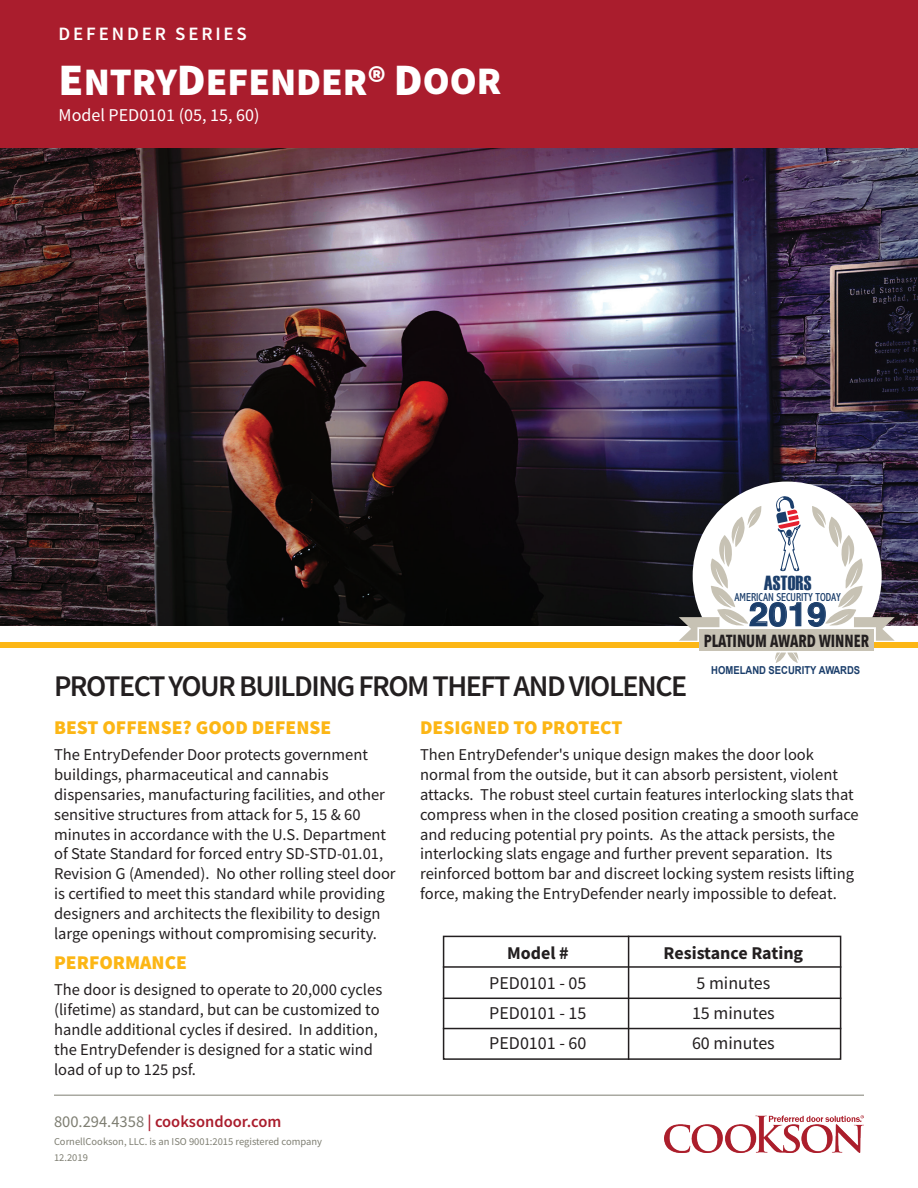
<style>
.page{position:relative;width:918px;height:1188px;background:#fff}
.page>*{position:absolute;margin:0;border:0;box-sizing:border-box;transform-origin:0 0}
.t1{font:900 39px "Source Sans Pro";color:#fff}
.t2{font:700 32.55px "Helvetica";color:#1b3e6b;scale:1.07 1}
.t3{font:600 30px "Source Sans Pro";letter-spacing:-.05em;color:#231f20}
.t4{font:20.4px "Haettenschweiler";color:#1b3e6b}
.t5{font:900 19.5px "Source Sans Pro";color:#fcb615}
.t6{font:600 18.9px "Source Sans Pro";letter-spacing:.15em;color:#fff}
.t7{font:18px/30px "Source Sans Pro";color:#231f20;text-align:justify}
.t8{font:18px "Source Sans Pro";color:#fff}
.t9{font:700 18px "Source Sans Pro";color:#231f20}
.t10{font:700 17.4px "Avenir Next Condensed";color:#231f20;scale:.88 1}
.t11{font:16.5px/19.8px "Source Sans Pro";color:#231f20}
.t12{font:600 16.5px "Source Sans Pro";color:#aa1d2d}
.t13{font:condensed 11.7px "Abadi MT Pro";color:#1b3e6b;scale:.93 1}
.t14{font:700 10.95px "Arial";color:#1b3e6b;scale:.87 1}
.t15{font:10.5px "Source Sans Pro";color:#7e7e72}
.s1{font-size:45px}
.s2{font-weight:400;color:#7e7e72}
</style>
<div class="page">
<hr style="left:54px;top:1095px;width:810px;height:1px;background:#7e7e72">
<div style="left:0;top:0;width:918px;height:148px;background:#aa1d2d"></div>
<div style="left:0;top:643px;width:918px;height:5px;background:#fcb615"></div>
<img style="left:664px;top:1115px;width:199px;height:38px">
<img style="left:0;top:148px;width:918px;height:478px">
<div style="left:693px;top:482px;width:189px;height:189px;background:#fff;border-radius:50%"></div>
<div style="left:699px;top:629px;width:175px;height:22px;background:#c7c2b4"></div>
<svg style="left:775px;top:652px;width:24px;height:11px"></svg>
<svg style="left:812px;top:506px;width:83px;height:135px"></svg>
<svg style="left:679px;top:506px;width:83px;height:135px"></svg>
<svg style="left:776px;top:496px;width:25px;height:75px"></svg>
<svg style="left:786px;top:529px;width:6px;height:8px"></svg>
<div style="left:443px;top:936px;width:398px;height:124px;border:2px solid #231f20"></div>
<hr style="left:443px;top:966px;width:398px;height:2px;background:#231f20">
<hr style="left:443px;top:998px;width:398px;height:1px;background:#231f20">
<hr style="left:443px;top:1028px;width:398px;height:1px;background:#231f20">
<hr style="left:628px;top:936px;width:1px;height:124px;background:#231f20">
<p class="t6" style="left:59px;top:21px;width:190px">DEFENDER SERIES</p>
<h1 class="t1" style="left:59px;top:55px;width:444px"><span class="s1">E</span>NTRY<span class="s1">D</span>EFENDER® <span class="s1">D</span>OOR</h1>
<p class="t8" style="left:59px;top:103px;width:202px">Model PED0101 (05, 15, 60)</p>
<h3 class="t3" style="left:54px;top:667px;width:635px">PROTECT YOUR BUILDING FROM THEFT AND VIOLENCE</h3>
<p class="t4" style="left:764px;top:571px;width:49px">ASTORS</p>
<p class="t13" style="left:734px;top:590px;width:116px">AMERICAN SECURITY TODAY</p>
<h2 class="t2" style="left:749px;top:588px;width:74px">2019</h2>
<p class="t14" style="left:711px;top:663px;width:173px">HOMELAND SECURITY AWARDS</p>
<p class="t10" style="left:704px;top:630px;width:189px">PLATINUM AWARD WINNER</p>
<p class="t5" style="left:54px;top:714px;width:279px">BEST OFFENSE? GOOD DEFENSE</p>
<p class="t11" style="left:54px;top:745px;width:343px">The EntryDefender Door protects government buildings, pharmaceutical and cannabis dispensaries, manufacturing facilities, and other sensitive structures from attack for 5, 15 &amp; 60 minutes in accordance with the U.S. Department of State Standard for forced entry SD-STD-01.01, Revision G (Amended). No other rolling steel door is certified to meet this standard while providing designers and architects the flexibility to design large openings without compromising security.</p>
<p class="t5" style="left:54px;top:949px;width:134px">PERFORMANCE</p>
<p class="t11" style="left:54px;top:980px;width:330px">The door is designed to operate to 20,000 cycles (lifetime) as standard, but can be customized to handle additional cycles if desired. In addition, the EntryDefender is designed for a static wind load of up to 125 psf.</p>
<p class="t12" style="left:54px;top:1111px;width:229px"><span class="s2">800.294.4358</span> | cooksondoor.com</p>
<p class="t15" style="left:54px;top:1135px;width:270px">CornellCookson, LLC. is an ISO 9001:2015 registered company</p>
<p class="t15" style="left:54px;top:1151px;width:35px">12.2019</p>
<p class="t5" style="left:420px;top:714px;width:204px">DESIGNED TO PROTECT</p>
<p class="t11" style="left:420px;top:745px;width:440px">Then EntryDefender's unique design makes the door look normal from the outside, but it can absorb persistent, violent attacks. The robust steel curtain features interlocking slats that compress when in the closed position creating a smooth surface and reducing potential pry points. As the attack persists, the interlocking slats engage and further prevent separation. Its reinforced bottom bar and discreet locking system resists lifting force, making the EntryDefender nearly impossible to defeat.</p>
<p class="t9" style="left:507px;top:941px;width:63px">Model #</p>
<p class="t7" style="left:489px;top:968px;width:99px">PED0101 - 05<br>PED0101 - 15<br>PED0101 - 60</p>
<p class="t9" style="left:664px;top:941px;width:141px">Resistance Rating</p>
<p class="t7" style="left:692px;top:968px;width:84px;text-align:left">5 minutes<br>15 minutes<br>60 minutes</p>
</div>
